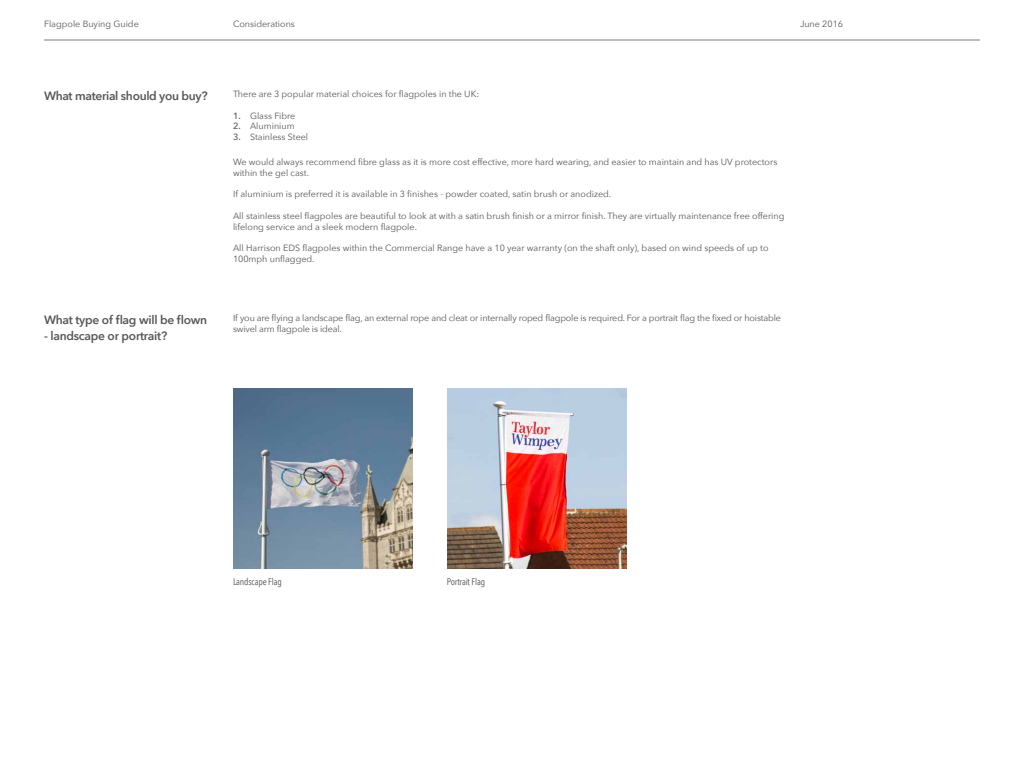
<style>
.page{position:relative;width:1024px;height:768px;background:#fff}
.page>*{position:absolute;margin:0;border:0;box-sizing:border-box;transform-origin:0 0}
.t1{font:600 12px "Avenir Next";letter-spacing:-.02em;color:#555759}
.t2{font:9.5px "Avenir Next Condensed";letter-spacing:-.015em;color:#555759}
.t3{font:9px/10.8px "Avenir Next";color:#555759}
.s1{font-weight:500}
</style>
<div class="page">
<hr style="left:44px;top:40px;width:936px;height:1px;background:#7c7b7b">
<img style="left:233px;top:389px;width:180px;height:179px">
<img style="left:447px;top:389px;width:180px;height:179px">
<p class="t3" style="left:44px;top:18px;width:96px">Flagpole Buying Guide</p>
<p class="t3" style="left:233px;top:18px;width:63px">Considerations</p>
<p class="t3" style="left:800px;top:18px;width:45px">June 2016</p>
<h1 class="t1" style="left:44px;top:86px;width:165px">What material should you buy?</h1>
<h1 class="t1" style="left:44px;top:310px;width:165px">What type of flag will be flown</h1>
<h1 class="t1" style="left:44px;top:326px;width:125px">- landscape or portrait?</h1>
<p class="t3" style="left:233px;top:88px;width:248px">There are 3 popular material choices for flagpoles in the UK:</p>
<p class="t3" style="left:233px;top:110px;width:64px"><span class="s1">1.</span> Glass Fibre</p>
<p class="t3" style="left:233px;top:120px;width:63px"><span class="s1">2.</span> Aluminium</p>
<p class="t3" style="left:233px;top:131px;width:77px"><span class="s1">3.</span> Stainless Steel</p>
<p class="t3" style="left:233px;top:156px;width:546px">We would always recommend fibre glass as it is more cost effective, more hard wearing, and easier to maintain and has UV protectors within the gel cast.</p>
<p class="t3" style="left:233px;top:188px;width:380px">If aluminium is preferred it is available in 3 finishes - powder coated, satin brush or anodized.</p>
<p class="t3" style="left:233px;top:210px;width:553px">All stainless steel flagpoles are beautiful to look at with a satin brush finish or a mirror finish. They are virtually maintenance free offering lifelong service and a sleek modern flagpole.</p>
<p class="t3" style="left:233px;top:242px;width:537px">All Harrison EDS flagpoles within the Commercial Range have a 10 year warranty (on the shaft only), based on wind speeds of up to<br>100mph unflagged.</p>
<p class="t3" style="left:233px;top:312px;width:550px">If you are flying a landscape flag, an external rope and cleat or internally roped flagpole is required. For a portrait flag the fixed or hoistable swivel arm flagpole is ideal.</p>
<p class="t2" style="left:233px;top:574px;width:50px">Landscape Flag</p>
<p class="t2" style="left:447px;top:574px;width:40px">Portrait Flag</p>
</div>
